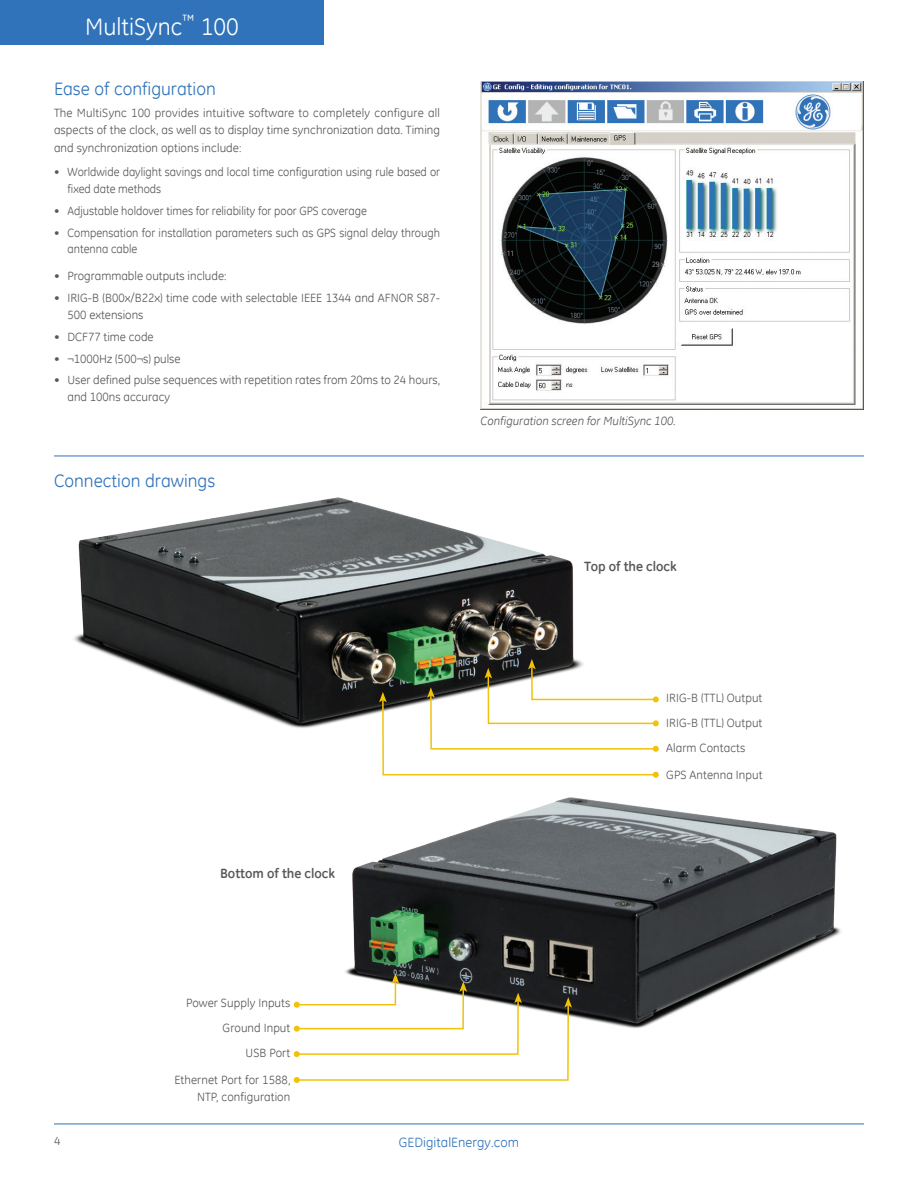
<style>
.page{position:relative;width:918px;height:1188px;background:#fff}
.page>*{position:absolute;margin:0;border:0;box-sizing:border-box;transform-origin:0 0}
.t1{font:24px "GE Inspira";color:#fff}
.t2{font:18px "GE Inspira";color:#3073ba}
.t3{font:700 13.5px "GE Inspira";color:#57585a}
.t4{font:13.5px "GE Inspira";letter-spacing:.005em;color:#3073ba}
.t5{font:12px/17.2px "GE Inspira";color:#57585a}
.t6{font:12px/16.5px "GE Inspira";color:#57585a;scale:.96 1}
.t7{font:italic 12px "GE Inspira";color:#57585a}
</style>
<div class="page">
<hr style="left:54px;top:1124px;width:810px;height:1px;background:#3073ba">
<div style="left:0;top:0;width:324px;height:45px;background:#3073ba"></div>
<img style="left:481px;top:81px;width:383px;height:328px">
<img style="left:74px;top:497px;width:500px;height:231px">
<svg style="left:379px;top:659px;width:280px;height:118px"></svg>
<img style="left:345px;top:777px;width:496px;height:251px">
<svg style="left:294px;top:973px;width:278px;height:110px"></svg>
<svg style="left:54px;top:455px;width:810px;height:1px"></svg>
<hr style="left:54px;top:456px;width:810px;height:1px;background:#3073ba">
<h1 class="t1" style="left:85px;top:11px;width:155px">MultiSync<sup>™</sup> 100</h1>
<h2 class="t2" style="left:54px;top:77px;width:163px">Ease of configuration</h2>
<p class="t5" style="left:54px;top:104px;width:388px;text-align:justify">The MultiSync 100 provides intuitive software to completely configure all aspects of the clock, as well as to display time synchronization data. Timing and synchronization options include:</p>
<p class="t6" style="left:68px;top:164px;width:390px;text-indent:-14px">• Worldwide daylight savings and local time configuration using rule based or fixed date methods</p>
<p class="t6" style="left:54px;top:202px;width:327px">• Adjustable holdover times for reliability for poor GPS coverage</p>
<p class="t6" style="left:68px;top:224px;width:389px;text-indent:-14px">• Compensation for installation parameters such as GPS signal delay through antenna cable</p>
<p class="t5" style="left:54px;top:267px;width:174px">• Programmable outputs include:</p>
<p class="t5" style="left:68px;top:290px;width:374px;line-height:16.5px;text-indent:-14px">• IRIG-B (B00x/B22x) time code with selectable IEEE 1344 and AFNOR S87-<br>500 extensions</p>
<p class="t5" style="left:54px;top:328px;width:101px">• DCF77 time code</p>
<p class="t5" style="left:54px;top:350px;width:128px">• ¬1000Hz (500¬s) pulse</p>
<p class="t5" style="left:68px;top:372px;width:374px;line-height:16.5px;text-indent:-14px">• User defined pulse sequences with repetition rates from 20ms to 24 hours, and 100ns accuracy</p>
<h2 class="t2" style="left:54px;top:469px;width:163px">Connection drawings</h2>
<p class="t7" style="left:481px;top:414px;width:197px">Configuration screen for MultiSync 100.</p>
<p class="t3" style="left:584px;top:558px;width:94px">Top of the clock</p>
<p class="t3" style="left:220px;top:865px;width:116px">Bottom of the clock</p>
<p class="t5" style="left:666px;top:689px;width:98px">IRIG-B (TTL) Output</p>
<p class="t5" style="left:666px;top:711px;width:98px;line-height:24.3px">IRIG-B (TTL) Output<br>Alarm Contacts</p>
<p class="t5" style="left:666px;top:766px;width:98px">GPS Antenna Input</p>
<p class="t5" style="left:186px;top:994px;width:106px">Power Supply Inputs</p>
<p class="t5" style="left:223px;top:1016px;width:69px;line-height:24.3px;text-align:right">Ground Input<br>USB Port</p>
<p class="t5" style="left:174px;top:1071px;width:117px;text-align:right">Ethernet Port for 1588,<br>NTP, configuration</p>
<p class="t5" style="left:54px;top:1132px;width:8px">4</p>
<p class="t4" style="left:399px;top:1134px;width:122px">GEDigitalEnergy.com</p>
</div>
